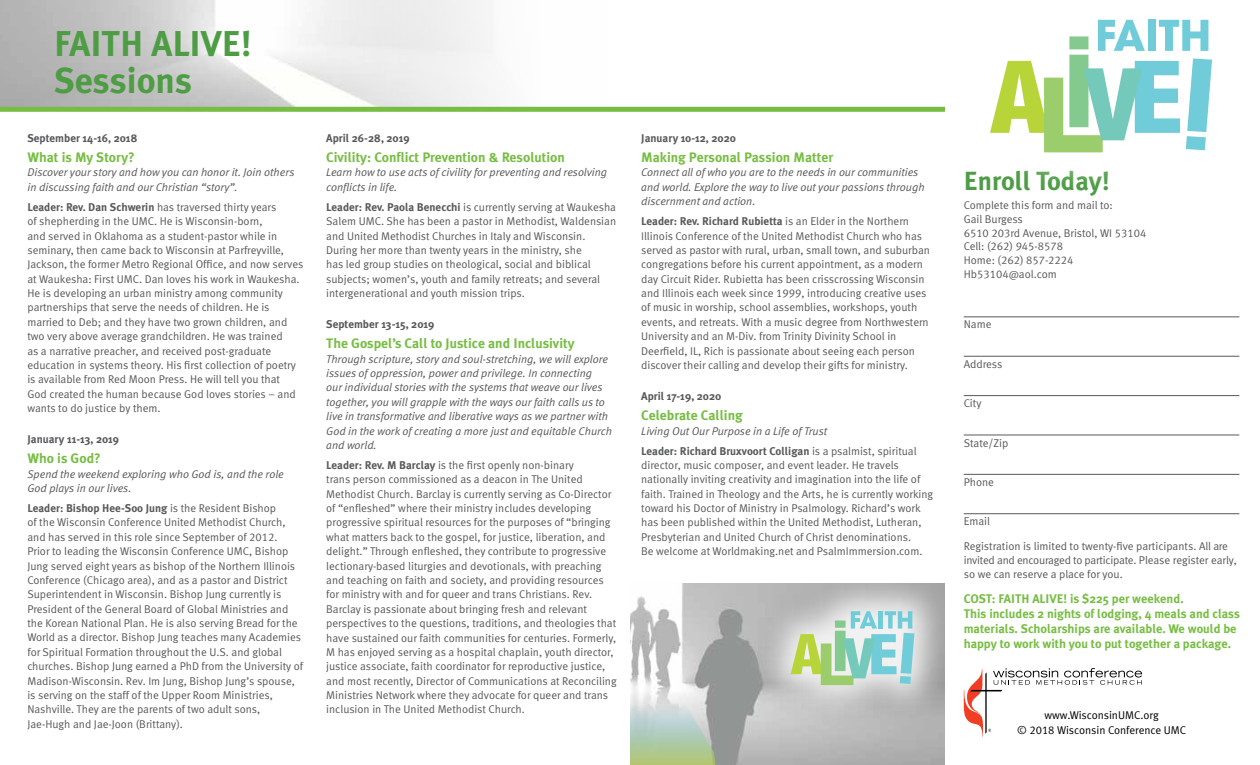
<style>
.page{position:relative;width:1260px;height:765px;background:#fff}
.page>*{position:absolute;margin:0;border:0;box-sizing:border-box;transform-origin:0 0}
.t1{font:700 35.88px/36.8px "Meta Plus";color:#4e9d45}
.t2{font:700 26.25px "Meta Plus";color:#4e9d45}
.t3{font:700 13.75px "Meta Plus";color:#77bd43}
.t4{font:700 12.5px/15px "Meta Plus";color:#77bd43}
.t5{font:11.25px/14.4px "Meta Normal LF";color:#58595b}
.t6{font:italic 11.25px/14.4px "Meta Normal LF";color:#58595b}
.t7{font:700 11.25px "Meta Plus";color:#58595b}
.t8{font:11.25px/15px "Meta Normal LF";color:#000;text-align:center}
.s1{font-family:"Meta Plus";font-weight:700}
.s2{font-family:"Meta Normal LF";font-weight:400}
</style>
<div class="page">
<svg style="left:964px;top:668px;width:178px;height:69px"></svg>
<hr style="left:964px;top:317px;width:275px;height:1px;background:#58595b">
<hr style="left:964px;top:356px;width:275px;height:1px;background:#58595b">
<hr style="left:964px;top:395px;width:275px;height:1px;background:#58595b">
<hr style="left:964px;top:435px;width:275px;height:1px;background:#58595b">
<hr style="left:964px;top:474px;width:275px;height:1px;background:#58595b">
<hr style="left:964px;top:513px;width:275px;height:1px;background:#58595b">
<div style="left:0;top:107px;width:945px;height:5px;background:#77bd43"></div>
<img style="left:630px;top:583px;width:315px;height:182px">
<svg style="left:630px;top:692px;width:122px;height:73px"></svg>
<div style="left:756px;top:583px;width:189px;height:138px;background:#fff;opacity:.85"></div>
<svg style="left:791px;top:611px;width:123px;height:74px"></svg>
<svg style="left:990px;top:20px;width:222px;height:132px"></svg>
<h1 class="t1" style="left:54px;top:25px;width:199px">FAITH ALIVE!<br>Sessions</h1>
<p class="t7" style="left:27px;top:132px;width:111px">September 14-16, 2018</p>
<p class="t3" style="left:27px;top:149px;width:109px">What is My Story?</p>
<p class="t6" style="left:27px;top:165px;width:269px">Discover your story and how you can honor it. Join others in discussing faith and our Christian “story”.</p>
<p class="t5" style="left:27px;top:200px;width:277px"><span class="s1">Leader: Rev. Dan Schwerin</span> has traversed thirty years<br>of shepherding in the UMC. He is Wisconsin-born,<br>and served in Oklahoma as a student-pastor while in seminary, then came back to Wisconsin at Parfreyville, Jackson, the former Metro Regional Office, and now serves at Waukesha: First UMC. Dan loves his work in Waukesha.<br>He is developing an urban ministry among community partnerships that serve the needs of children. He is married to Deb; and they have two grown children, and two very above average grandchildren. He was trained<br>as a narrative preacher, and received post-graduate education in systems theory. His first collection of poetry is available from Red Moon Press. He will tell you that<br>God created the human because God loves stories – and wants to do justice by them.</p>
<p class="t7" style="left:27px;top:433px;width:93px">January 11-13, 2019</p>
<p class="t3" style="left:27px;top:451px;width:75px">Who is God?</p>
<p class="t6" style="left:27px;top:466px;width:258px">Spend the weekend exploring who God is, and the role<br>God plays in our lives.</p>
<p class="t7" style="left:27px;top:502px;width:250px">Leader: Bishop Hee-Soo Jung <span class="s2">is the Resident Bishop</span></p>
<p class="t5" style="left:27px;top:515px;width:277px">of the Wisconsin Conference United Methodist Church, and has served in this role since September of 2012.<br>Prior to leading the Wisconsin Conference UMC, Bishop Jung served eight years as bishop of the Northern Illinois Conference (Chicago area), and as a pastor and District Superintendent in Wisconsin. Bishop Jung currently is President of the General Board of Global Ministries and the Korean National Plan. He is also serving Bread for the World as a director. Bishop Jung teaches many Academies for Spiritual Formation throughout the U.S. and global churches. Bishop Jung earned a PhD from the University of Madison-Wisconsin. Rev. Im Jung, Bishop Jung’s spouse, is serving on the staff of the Upper Room Ministries, Nashville. They are the parents of two adult sons, Jae-Hugh and Jae-Joon (Brittany).</p>
<p class="t7" style="left:326px;top:132px;width:85px">April 26-28, 2019</p>
<p class="t3" style="left:326px;top:149px;width:240px">Civility: Conflict Prevention &amp; Resolution</p>
<p class="t6" style="left:326px;top:165px;width:283px">Learn how to use acts of civility for preventing and resolving conflicts in life.</p>
<p class="t5" style="left:326px;top:200px;width:291px"><span class="s1">Leader: Rev. Paola Benecchi</span> is currently serving at Waukesha Salem UMC. She has been a pastor in Methodist, Waldensian and United Methodist Churches in Italy and Wisconsin.<br>During her more than twenty years in the ministry, she<br>has led group studies on theological, social and biblical subjects; women’s, youth and family retreats; and several intergenerational and youth mission trips.</p>
<p class="t7" style="left:326px;top:318px;width:110px">September 13-15, 2019</p>
<p class="t3" style="left:326px;top:336px;width:250px">The Gospel’s Call to Justice and Inclusivity</p>
<p class="t6" style="left:326px;top:351px;width:287px">Through scripture, story and soul-stretching, we will explore issues of oppression, power and privilege. In connecting<br>our individual stories with the systems that weave our lives together, you will grapple with the ways our faith calls us to live in transformative and liberative ways as we partner with God in the work of creating a more just and equitable Church and world.</p>
<p class="t5" style="left:326px;top:458px;width:292px"><span class="s1">Leader: Rev. M Barclay</span> is the first openly non-binary<br>trans person commissioned as a deacon in The United Methodist Church. Barclay is currently serving as Co-Director of “enfleshed” where their ministry includes developing progressive spiritual resources for the purposes of “bringing what matters back to the gospel, for justice, liberation, and delight.” Through enfleshed, they contribute to progressive lectionary-based liturgies and devotionals, with preaching and teaching on faith and society, and providing resources for ministry with and for queer and trans Christians. Rev.<br>Barclay is passionate about bringing fresh and relevant perspectives to the questions, traditions, and theologies that have sustained our faith communities for centuries. Formerly, M has enjoyed serving as a hospital chaplain, youth director, justice associate, faith coordinator for reproductive justice, and most recently, Director of Communications at Reconciling Ministries Network where they advocate for queer and trans inclusion in The United Methodist Church.</p>
<p class="t7" style="left:641px;top:132px;width:96px">January 10-12, 2020</p>
<p class="t3" style="left:641px;top:149px;width:193px">Making Personal Passion Matter</p>
<p class="t6" style="left:641px;top:165px;width:285px">Connect all of who you are to the needs in our communities and world. Explore the way to live out your passions through discernment and action.</p>
<p class="t7" style="left:641px;top:215px;width:269px">Leader: Rev. Richard Rubietta <span class="s2">is an Elder in the Northern</span></p>
<p class="t5" style="left:641px;top:228px;width:290px">Illinois Conference of the United Methodist Church who has served as pastor with rural, urban, small town, and suburban congregations before his current appointment, as a modern day Circuit Rider. Rubietta has been crisscrossing Wisconsin and Illinois each week since 1999, introducing creative uses of music in worship, school assemblies, workshops, youth events, and retreats. With a music degree from Northwestern University and an M-Div. from Trinity Divinity School in Deerfield, IL, Rich is passionate about seeing each person discover their calling and develop their gifts for ministry.</p>
<p class="t7" style="left:641px;top:390px;width:82px">April 17-19, 2020</p>
<p class="t3" style="left:641px;top:407px;width:103px">Celebrate Calling</p>
<p class="t6" style="left:641px;top:423px;width:187px">Living Out Our Purpose in a Life of Trust</p>
<p class="t7" style="left:641px;top:444px;width:277px">Leader: Richard Bruxvoort Colligan <span class="s2">is a psalmist, spiritual</span></p>
<p class="t5" style="left:641px;top:458px;width:294px">director, music composer, and event leader. He travels nationally inviting creativity and imagination into the life of faith. Trained in Theology and the Arts, he is currently working toward his Doctor of Ministry in Psalmology. Richard’s work has been published within the United Methodist, Lutheran, Presbyterian and United Church of Christ denominations.<br>Be welcome at Worldmaking.net and PsalmImmersion.com.</p>
<h2 class="t2" style="left:964px;top:165px;width:148px">Enroll Today!</h2>
<p class="t5" style="left:964px;top:198px;width:184px;line-height:13.8px">Complete this form and mail to:<br>Gail Burgess<br>6510 203rd Avenue, Bristol, WI 53104<br>Cell: (262) 945-8578<br>Home: (262) 857-2224<br>Hb53104@aol.com</p>
<p class="t5" style="left:964px;top:317px;width:29px">Name</p>
<p class="t5" style="left:964px;top:357px;width:40px">Address</p>
<p class="t5" style="left:964px;top:396px;width:19px">City</p>
<p class="t5" style="left:964px;top:435px;width:46px">State/Zip</p>
<p class="t5" style="left:964px;top:475px;width:32px">Phone</p>
<p class="t5" style="left:964px;top:514px;width:28px">Email</p>
<p class="t5" style="left:964px;top:539px;width:275px;line-height:13.8px">Registration is limited to twenty-five participants. All are invited and encouraged to participate. Please register early, so we can reserve a place for you.</p>
<p class="t4" style="left:964px;top:591px;width:278px">COST: FAITH ALIVE! is $225 per weekend.<br>This includes 2 nights of lodging, 4 meals and class materials. Scholarships are available. We would be happy to work with you to put together a package.</p>
<p class="t8" style="left:1017px;top:708px;width:171px">www.WisconsinUMC.org<br>© 2018 Wisconsin Conference UMC</p>
</div>
